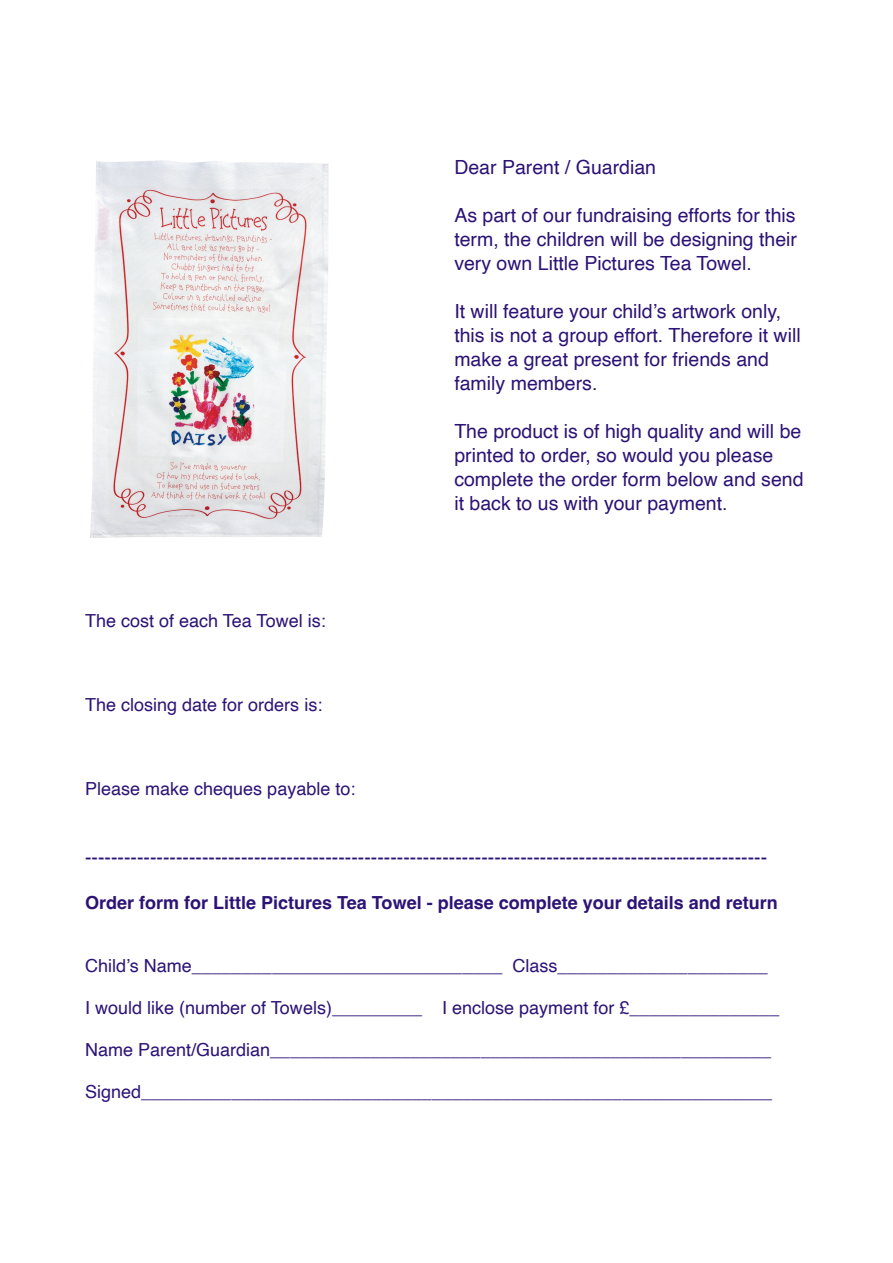
<style>
.page{position:relative;width:893px;height:1263px;background:#fff}
.page>*{position:absolute;margin:0;border:0;box-sizing:border-box;transform-origin:0 0}
.t1{font:19.5px/24px "Helvetica";color:#2c1376}
.t2{font:18px "Helvetica";color:#2c1376}
.t3{font:700 18px "Helvetica";color:#2c1376}
</style>
<div class="page">
<img style="left:90px;top:160px;width:239px;height:377px">
<p class="t2" style="left:85px;top:613px;width:242px">The cost of each Tea Towel is:</p>
<p class="t2" style="left:85px;top:697px;width:239px">The closing date for orders is:</p>
<p class="t2" style="left:85px;top:781px;width:272px">Please make cheques payable to:</p>
<p class="t1" style="left:454px;top:156px;width:203px">Dear Parent / Guardian</p>
<p class="t1" style="left:454px;top:204px;width:344px;text-align:justify">As part of our fundraising efforts for this term, the children will be designing their very own Little Pictures Tea Towel.</p>
<p class="t1" style="left:454px;top:300px;width:348px">It will feature your child’s artwork only, this is not a group effort. Therefore it will make a great present for friends and family members.</p>
<p class="t1" style="left:454px;top:420px;width:351px">The product is of high quality and will be printed to order, so would you please complete the order form below and send it back to us with your payment.</p>
<p class="t1" style="left:85px;top:846px;width:683px">---------------------------------------------------------------------------------------------------------</p>
<p class="t3" style="left:85px;top:895px;width:694px">Order form for Little Pictures Tea Towel - please complete your details and return</p>
<p class="t2" style="left:85px;top:958px;width:684px">Child’s Name_______________________________ Class_____________________</p>
<p class="t2" style="left:85px;top:1000px;width:696px">I would like (number of Towels)_________ I enclose payment for £_______________</p>
<p class="t2" style="left:85px;top:1042px;width:687px">Name Parent/Guardian__________________________________________________</p>
<p class="t2" style="left:85px;top:1084px;width:688px">Signed_______________________________________________________________</p>
</div>
